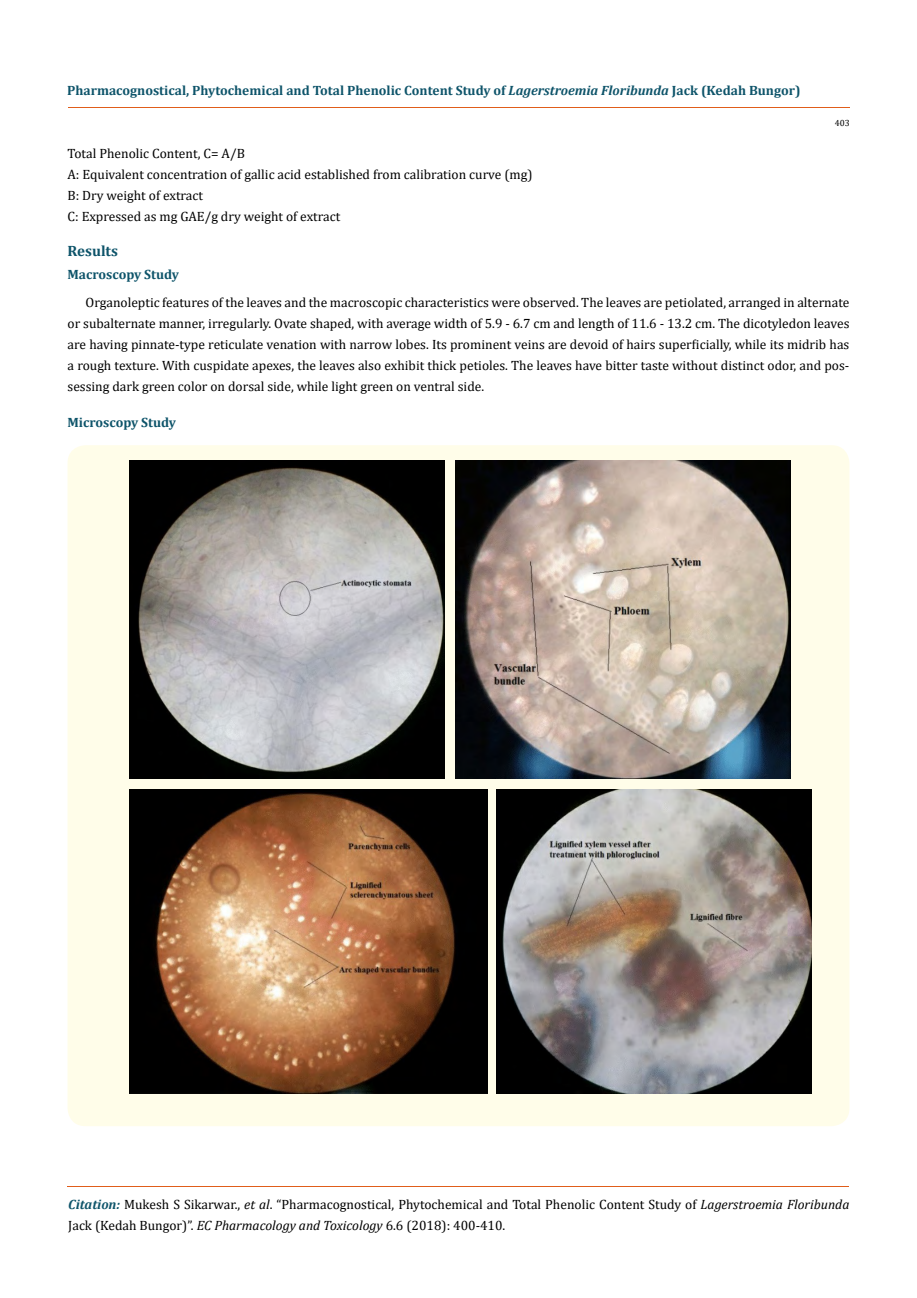
<style>
.page{position:relative;width:917px;height:1298px;background:#fff}
.page>*{position:absolute;margin:0;border:0;box-sizing:border-box;transform-origin:0 0}
.t1{font:700 15px "Cambria";color:#0e546a}
.t2{font:13.5px/21px "Cambria";color:#000}
.t3{font:700 13.5px "Cambria";color:#0e546a}
.t4{font:9px "Cambria";color:#000}
.s1{font-style:italic}
.s2{font-weight:700;font-style:italic;color:#0e546a}
</style>
<div class="page">
<hr style="left:68px;top:108px;width:781px;height:1px;background:#e05d1a">
<hr style="left:67px;top:1186px;width:782px;height:1px;background:#e05d1a">
<div style="left:68px;top:445px;width:781px;height:681px;background:#fffde9;border-radius:18px"></div>
<img style="left:129px;top:460px;width:316px;height:318px">
<img style="left:455px;top:460px;width:335px;height:318px">
<img style="left:129px;top:789px;width:358px;height:305px">
<img style="left:496px;top:789px;width:315px;height:305px">
<p class="t3" style="left:67px;top:80px;width:734px">Pharmacognostical, Phytochemical and Total Phenolic Content Study of <span class="s1">Lagerstroemia Floribunda</span> Jack (Kedah Bungor)</p>
<p class="t4" style="left:834px;top:118px;width:16px">403</p>
<p class="t2" style="left:68px;top:142px;width:466px">Total Phenolic Content, C= A/B<br>A: Equivalent concentration of gallic acid established from calibration curve (mg)<br>B: Dry weight of extract<br>C: Expressed as mg GAE/g dry weight of extract</p>
<p class="t1" style="left:68px;top:240px;width:52px">Results</p>
<p class="t3" style="left:68px;top:265px;width:113px">Macroscopy Study</p>
<p class="t2" style="left:68px;top:292px;width:783px;text-align:justify;text-indent:18px">Organoleptic features of the leaves and the macroscopic characteristics were observed. The leaves are petiolated, arranged in alternate or subalternate manner, irregularly. Ovate shaped, with average width of 5.9 - 6.7 cm and length of 11.6 - 13.2 cm. The dicotyledon leaves are having pinnate-type reticulate venation with narrow lobes. Its prominent veins are devoid of hairs superficially, while its midrib has a rough texture. With cuspidate apexes, the leaves also exhibit thick petioles. The leaves have bitter taste without distinct odor, and pos&shy;sessing dark green color on dorsal side, while light green on ventral side.</p>
<p class="t3" style="left:68px;top:412px;width:110px">Microscopy Study</p>
<p class="t2" style="left:68px;top:1193px;width:782px"><span class="s2">Citation:</span> Mukesh S Sikarwar., <span class="s1">et al</span>. “Pharmacognostical, Phytochemical and Total Phenolic Content Study of <span class="s1">Lagerstroemia Floribunda<br></span>Jack (Kedah Bungor)”. <span class="s1">EC Pharmacology and Toxicology</span> 6.6 (2018): 400-410.</p>
</div>
